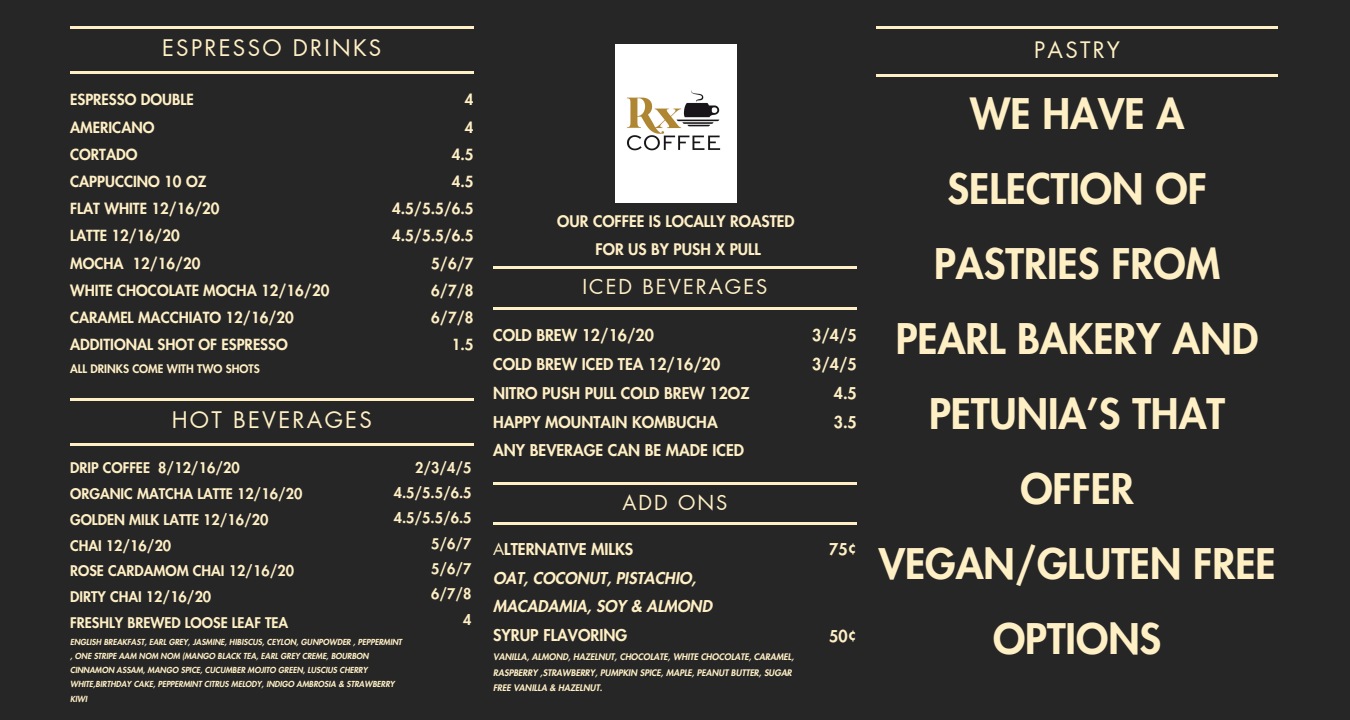
<style>
.page{position:relative;width:1350px;height:720px;background:#262626}
.page>*{position:absolute;margin:0;border:0;box-sizing:border-box;transform-origin:0 0}
.t1{font:800 41.25px/75px "Futura LT Pro";color:#ffefc5;text-align:center}
.t2{font:22.38px "Futura LT Pro";letter-spacing:.1em;color:#ffefc5}
.t3{font:22.25px "Futura LT Pro";letter-spacing:.1em;color:#ffefc5}
.t4{font:20.12px "Futura LT Pro";letter-spacing:.1em;color:#ffefc5}
.t5{font:italic 800 16px/28.8px "Futura LT Pro";color:#ffefc5}
.t6{font:800 16px "Futura LT Pro";color:#ffefc5}
.t7{font:800 15.88px/28.9px "Futura LT Pro";color:#ffefc5;text-align:right}
.t8{font:800 15.62px/28.1px "Futura LT Pro";color:#ffefc5;text-align:center}
.t9{font:800 15px/27.2px "Futura LT Pro";color:#ffefc5;text-align:right}
.t10{font:800 14.38px/25.2px "Futura LT Pro";color:#ffefc5;text-align:right}
.t11{font:800 11.5px "Futura LT Pro";color:#ffefc5}
.t12{font:italic 800 8.88px/15.5px "Futura LT Pro";color:#ffefc5}
.t13{font:italic 800 8.12px/14.2px "Futura LT Pro";color:#ffefc5}
.s1{font-weight:400}
</style>
<div class="page">
<hr style="left:70px;top:26px;width:403px;height:3px;background:#ffefc5">
<hr style="left:70px;top:71px;width:403px;height:3px;background:#ffefc5">
<hr style="left:493px;top:267px;width:364px;height:2px;background:#ffefc5">
<hr style="left:493px;top:307px;width:364px;height:3px;background:#ffefc5">
<hr style="left:70px;top:398px;width:403px;height:3px;background:#ffefc5">
<hr style="left:70px;top:443px;width:403px;height:3px;background:#ffefc5">
<hr style="left:493px;top:482px;width:364px;height:3px;background:#ffefc5">
<hr style="left:493px;top:523px;width:364px;height:2px;background:#ffefc5">
<img style="left:615px;top:45px;width:121px;height:157px">
<hr style="left:877px;top:26px;width:401px;height:3px;background:#ffefc5">
<hr style="left:877px;top:74px;width:401px;height:3px;background:#ffefc5">
<h3 class="t2" style="left:162px;top:38px;width:221px">ESPRESSO DRINKS</h3>
<h3 class="t9" style="left:70px;top:87px;width:261px;text-align:left">ESPRESSO DOUBLE<br>AMERICANO<br>CORTADO<br>CAPPUCCINO 10 OZ<br>FLAT WHITE 12/16/20<br>LATTE 12/16/20<br>MOCHA 12/16/20<br>WHITE CHOCOLATE MOCHA 12/16/20<br>CARAMEL MACCHIATO 12/16/20<br>ADDITIONAL SHOT OF ESPRESSO</h3>
<h3 class="t11" style="left:70px;top:363px;width:191px">ALL DRINKS COME WITH TWO SHOTS</h3>
<h2 class="t9" style="left:392px;top:87px;width:83px">4<br>4<br>4.5<br>4.5<br>4.5/5.5/6.5<br>4.5/5.5/6.5<br>5/6/7<br>6/7/8<br>6/7/8<br>1.5</h2>
<h2 class="t2" style="left:172px;top:410px;width:202px">HOT BEVERAGES</h2>
<p class="t10" style="left:394px;top:455px;width:79px">2/3/4/5<br>4.5/5.5/6.5<br>4.5/5.5/6.5<br>5/6/7<br>5/6/7<br>6/7/8<br>4</p>
<h3 class="t10" style="left:70px;top:456px;width:234px;line-height:25.8px;text-align:left">DRIP COFFEE 8/12/16/20<br>ORGANIC MATCHA LATTE 12/16/20<br>GOLDEN MILK LATTE 12/16/20<br>CHAI 12/16/20<br>ROSE CARDAMOM CHAI 12/16/20<br>DIRTY CHAI 12/16/20<br>FRESHLY BREWED LOOSE LEAF TEA</h3>
<h3 class="t13" style="left:70px;top:635px;width:333px">ENGLISH BREAKFAST, EARL GREY, JASMINE, HIBISCUS, CEYLON, GUNPOWDER , PEPPERMINT , ONE STRIPE AAM NOM NOM (MANGO BLACK TEA, EARL GREY CREME, BOURBON CINNAMON ASSAM, MANGO SPICE, CUCUMBER MOJITO GREEN, LUSCIUS CHERRY WHITE,BIRTHDAY CAKE, PEPPERMINT CITRUS MELODY, INDIGO AMBROSIA &amp; STRAWBERRY KIWI</h3>
<h3 class="t8" style="left:557px;top:208px;width:239px">OUR COFFEE IS LOCALLY ROASTED<br>FOR US BY PUSH X PULL</h3>
<h3 class="t4" style="left:582px;top:277px;width:187px">ICED BEVERAGES</h3>
<h4 class="t7" style="left:493px;top:321px;width:258px;text-align:left">COLD BREW 12/16/20<br>COLD BREW ICED TEA 12/16/20<br>NITRO PUSH PULL COLD BREW 12OZ<br>HAPPY MOUNTAIN KOMBUCHA<br>ANY BEVERAGE CAN BE MADE ICED</h4>
<p class="t4" style="left:622px;top:493px;width:107px">ADD ONS</p>
<h2 class="t6" style="left:493px;top:542px;width:142px"><span class="s1">A</span>LTERNATIVE MILKS</h2>
<p class="t5" style="left:493px;top:564px;width:220px">OAT, COCONUT, PISTACHIO,<br>MACADAMIA, SOY &amp; ALMOND</p>
<p class="t6" style="left:493px;top:628px;width:136px">SYRUP FLAVORING</p>
<p class="t12" style="left:493px;top:650px;width:302px">VANILLA, ALMOND, HAZELNUT, CHOCOLATE, WHITE CHOCOLATE, CARAMEL,<br>RASPBERRY ,STRAWBERRY, PUMPKIN SPICE, MAPLE, PEANUT BUTTER, SUGAR<br>FREE VANILLA &amp; HAZELNUT.</p>
<h2 class="t7" style="left:812px;top:321px;width:46px">3/4/5<br>3/4/5<br>4.5<br>3.5</h2>
<h3 class="t6" style="left:829px;top:542px;width:29px">75¢</h3>
<h3 class="t6" style="left:829px;top:629px;width:29px">50¢</h3>
<h2 class="t3" style="left:1034px;top:40px;width:87px">PASTRY</h2>
<h1 class="t1" style="left:879px;top:78px;width:398px">WE HAVE A<br>SELECTION OF<br>PASTRIES FROM<br>PEARL BAKERY AND<br>PETUNIA’S THAT<br>OFFER<br>VEGAN/GLUTEN FREE<br>OPTIONS</h1>
</div>
